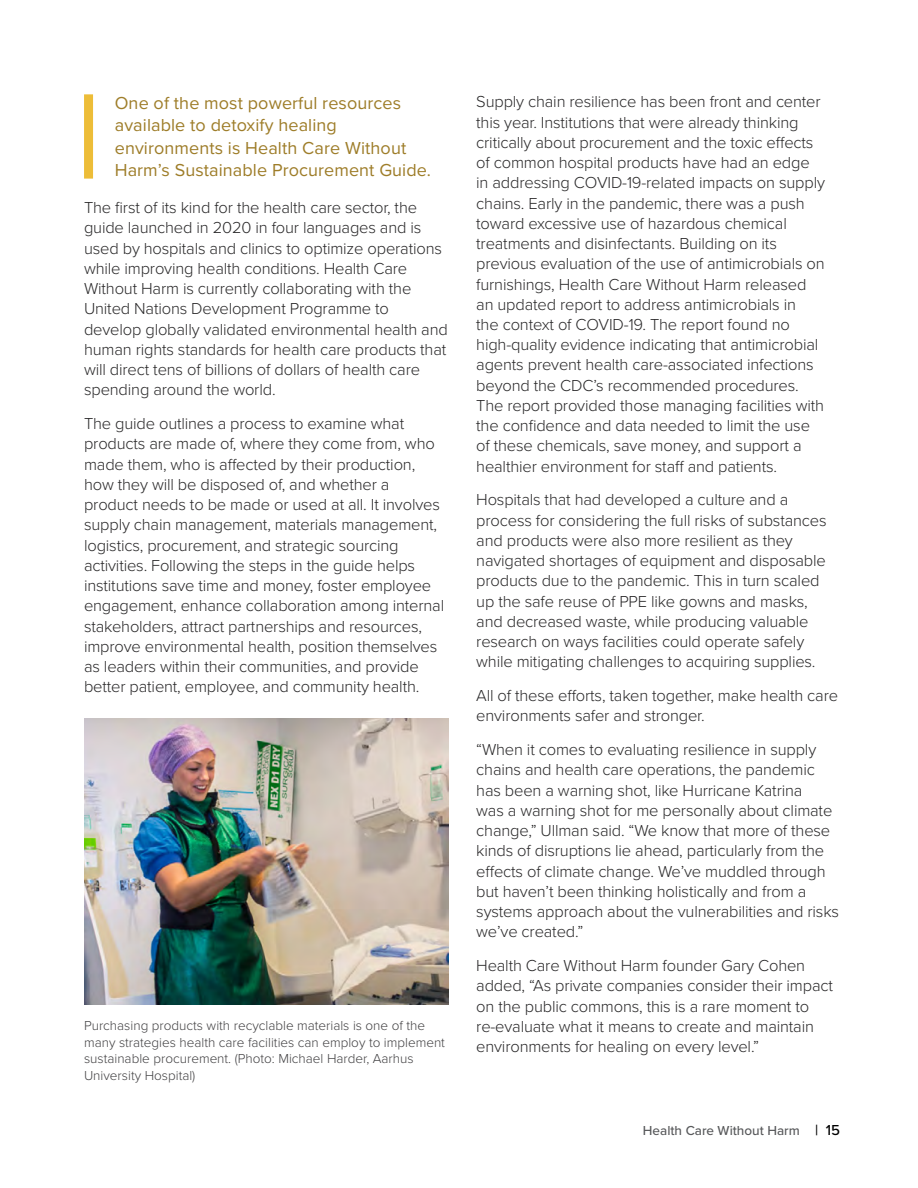
<style>
.page{position:relative;width:918px;height:1188px;background:#fff}
.page>*{position:absolute;margin:0;border:0;box-sizing:border-box;transform-origin:0 0}
.t1{font:18px/22.5px "Proxima Nova";letter-spacing:.005em;color:#9e7d29}
.t2{font:300 16.5px/20.2px "Proxima Nova";letter-spacing:-.01em;color:#292829}
.t3{font:300 13.5px/16.5px "Proxima Nova";color:#414042}
.t4{font:500 13.5px "Proxima Nova";color:#58595b}
.s1{font-size:15px;color:#000}
</style>
<div class="page">
<div style="left:84px;top:94px;width:9px;height:85px;background:#edbd38"></div>
<img style="left:84px;top:719px;width:364px;height:285px">
<p class="t1" style="left:115px;top:92px;width:318px">One of the most powerful resources available to detoxify healing environments is Health Care Without Harm’s Sustainable Procurement Guide.</p>
<p class="t2" style="left:84px;top:198px;width:365px">The first of its kind for the health care sector, the guide launched in 2020 in four languages and is used by hospitals and clinics to optimize operations while improving health conditions. Health Care Without Harm is currently collaborating with the United Nations Development Programme to develop globally validated environmental health and human rights standards for health care products that will direct tens of billions of dollars of health care spending around the world.</p>
<p class="t2" style="left:84px;top:414px;width:362px">The guide outlines a process to examine what products are made of, where they come from, who made them, who is affected by their production, how they will be disposed of, and whether a product needs to be made or used at all. It involves supply chain management, materials management, logistics, procurement, and strategic sourcing activities. Following the steps in the guide helps institutions save time and money, foster employee engagement, enhance collaboration among internal stakeholders, attract partnerships and resources, improve environmental health, position themselves as leaders within their communities, and provide better patient, employee, and community health.</p>
<p class="t3" style="left:84px;top:1018px;width:362px">Purchasing products with recyclable materials is one of the many strategies health care facilities can employ to implement sustainable procurement. (Photo: Michael Harder, Aarhus University Hospital)</p>
<p class="t2" style="left:476px;top:92px;width:350px">Supply chain resilience has been front and center this year. Institutions that were already thinking critically about procurement and the toxic effects of common hospital products have had an edge in addressing COVID-19-related impacts on supply chains. Early in the pandemic, there was a push toward excessive use of hazardous chemical treatments and disinfectants. Building on its previous evaluation of the use of antimicrobials on furnishings, Health Care Without Harm released an updated report to address antimicrobials in<br>the context of COVID-19. The report found no high-quality evidence indicating that antimicrobial agents prevent health care-associated infections beyond the CDC’s recommended procedures.<br>The report provided those managing facilities with the confidence and data needed to limit the use of these chemicals, save money, and support a healthier environment for staff and patients.</p>
<p class="t2" style="left:476px;top:490px;width:352px">Hospitals that had developed a culture and a process for considering the full risks of substances and products were also more resilient as they navigated shortages of equipment and disposable products due to the pandemic. This in turn scaled up the safe reuse of PPE like gowns and masks, and decreased waste, while producing valuable research on ways facilities could operate safely while mitigating challenges to acquiring supplies.</p>
<p class="t2" style="left:476px;top:686px;width:363px">All of these efforts, taken together, make health care environments safer and stronger.</p>
<p class="t2" style="left:476px;top:740px;width:364px">“When it comes to evaluating resilience in supply chains and health care operations, the pandemic has been a warning shot, like Hurricane Katrina<br>was a warning shot for me personally about climate change,” Ullman said. “We know that more of these kinds of disruptions lie ahead, particularly from the effects of climate change. We’ve muddled through but haven’t been thinking holistically and from a systems approach about the vulnerabilities and risks we’ve created.”</p>
<p class="t2" style="left:476px;top:956px;width:358px">Health Care Without Harm founder Gary Cohen added, “As private companies consider their impact on the public commons, this is a rare moment to re-evaluate what it means to create and maintain environments for healing on every level.”</p>
<p class="t4" style="left:643px;top:1123px;width:199px">Health Care Without Harm <span class="s1">| 15</span></p>
</div>
